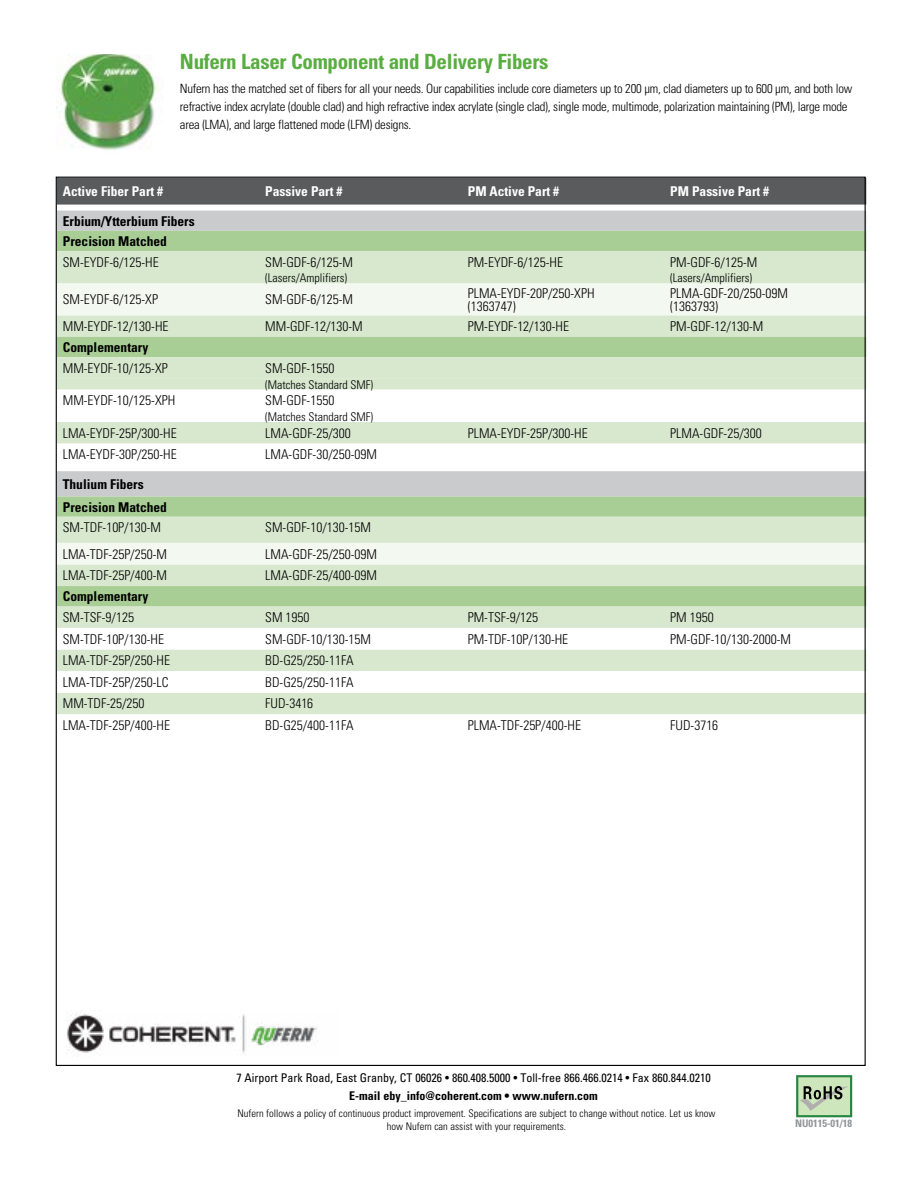
<style>
.page{position:relative;width:918px;height:1188px;background:#fff}
.page>*{position:absolute;margin:0;border:0;box-sizing:border-box;transform-origin:0 0}
.t1{font:700 condensed 21px "Univers LT Std";letter-spacing:-.015em;color:#59ad41}
.t2{font:300 condensed 13.5px/13.5px "Univers LT Std";color:#000}
.t3{font:700 condensed 13.5px/20.2px "Univers LT Std";color:#000}
.t4{font:700 condensed 13.5px "Univers LT Std";color:#fff}
.t5{font:300 condensed 12.75px/18px "Univers LT Std";letter-spacing:-.02em;color:#000}
.t6{font:condensed 12px "Univers LT Std";color:#000}
.t7{font:300 condensed 12px "Univers LT Std";color:#000}
.t8{font:700 condensed 12px "Univers LT Std";color:#000}
.t9{font:300 condensed 10.5px/12.6px "Univers LT Std";color:#000;text-align:center}
.t10{font:700 condensed 10.5px "Univers LT Std";color:#939598}
</style>
<div class="page">
<img style="left:56px;top:54px;width:101px;height:96px">
<svg style="left:796px;top:1075px;width:56px;height:42px;background:#9cbb93"></svg>
<div style="left:58px;top:179px;width:806px;height:26px;background:#5a5b5d"></div>
<svg style="left:58px;top:211px;width:806px;height:40px;background:#b9ccb0"></svg>
<div style="left:58px;top:251px;width:806px;height:86px;background:#d8e8cf"></div>
<div style="left:58px;top:283px;width:806px;height:32px;background:#f3f8f0"></div>
<div style="left:58px;top:337px;width:806px;height:20px;background:#a9ce95"></div>
<div style="left:58px;top:357px;width:806px;height:22px;background:#d8e8cf"></div>
<svg style="left:58px;top:379px;width:806px;height:11px;background:#dae9d1"></svg>
<div style="left:58px;top:422px;width:806px;height:22px;background:#d8e8cf"></div>
<svg style="left:58px;top:471px;width:806px;height:46px;background:#bbcdb5"></svg>
<div style="left:58px;top:517px;width:806px;height:111px;background:#d8e8cf"></div>
<div style="left:58px;top:543px;width:806px;height:21px;background:#f3f8f0"></div>
<div style="left:58px;top:586px;width:806px;height:20px;background:#a9ce95"></div>
<svg style="left:58px;top:649px;width:806px;height:65px;fill:#d8e8cf"></svg>
<img style="left:66px;top:1010px;width:251px;height:44px">
<h1 class="t1" style="left:180px;top:49px;width:370px">Nufern Laser Component and Delivery Fibers</h1>
<p class="t5" style="left:180px;top:80px;width:674px">Nufern has the matched set of fibers for all your needs. Our capabilities include core diameters up to 200 μm, clad diameters up to 600 μm, and both low refractive index acrylate (double clad) and high refractive index acrylate (single clad), single mode, multimode, polarization maintaining (PM), large mode area (LMA), and large flattened mode (LFM) designs.</p>
<p class="t4" style="left:63px;top:183px;width:102px">Active Fiber Part #</p>
<p class="t4" style="left:265px;top:183px;width:79px">Passive Part #</p>
<p class="t4" style="left:468px;top:183px;width:93px">PM Active Part #</p>
<p class="t4" style="left:670px;top:183px;width:100px">PM Passive Part #</p>
<p class="t3" style="left:63px;top:211px;width:133px">Erbium/Ytterbium Fibers<br>Precision Matched</p>
<p class="t2" style="left:63px;top:255px;width:97px">SM-EYDF-6/125-HE</p>
<p class="t2" style="left:265px;top:255px;width:89px">SM-GDF-6/125-M</p>
<p class="t2" style="left:468px;top:255px;width:97px">PM-EYDF-6/125-HE</p>
<p class="t2" style="left:670px;top:255px;width:88px">PM-GDF-6/125-M</p>
<p class="t7" style="left:265px;top:271px;width:83px">(Lasers/Amplifiers)</p>
<p class="t7" style="left:670px;top:271px;width:83px">(Lasers/Amplifiers)</p>
<p class="t2" style="left:63px;top:293px;width:97px">SM-EYDF-6/125-XP</p>
<p class="t2" style="left:265px;top:293px;width:89px">SM-GDF-6/125-M</p>
<p class="t2" style="left:468px;top:286px;width:128px">PLMA-EYDF-20P/250-XPH (1363747)</p>
<p class="t2" style="left:670px;top:286px;width:119px">PLMA-GDF-20/250-09M (1363793)</p>
<p class="t2" style="left:63px;top:320px;width:107px">MM-EYDF-12/130-HE</p>
<p class="t2" style="left:265px;top:320px;width:99px">MM-GDF-12/130-M</p>
<p class="t2" style="left:468px;top:320px;width:103px">PM-EYDF-12/130-HE</p>
<p class="t2" style="left:670px;top:320px;width:94px">PM-GDF-12/130-M</p>
<p class="t3" style="left:63px;top:337px;width:87px">Complementary</p>
<p class="t2" style="left:63px;top:361px;width:106px">MM-EYDF-10/125-XP</p>
<p class="t2" style="left:265px;top:361px;width:70px">SM-GDF-1550</p>
<p class="t7" style="left:265px;top:377px;width:109px">(Matches Standard SMF)</p>
<p class="t2" style="left:63px;top:394px;width:114px">MM-EYDF-10/125-XPH</p>
<p class="t2" style="left:265px;top:394px;width:70px">SM-GDF-1550</p>
<p class="t7" style="left:265px;top:410px;width:109px">(Matches Standard SMF)</p>
<p class="t2" style="left:63px;top:426px;width:115px">LMA-EYDF-25P/300-HE</p>
<p class="t2" style="left:265px;top:426px;width:87px">LMA-GDF-25/300</p>
<p class="t2" style="left:468px;top:426px;width:121px">PLMA-EYDF-25P/300-HE</p>
<p class="t2" style="left:670px;top:426px;width:93px">PLMA-GDF-25/300</p>
<p class="t2" style="left:63px;top:448px;width:115px">LMA-EYDF-30P/250-HE</p>
<p class="t2" style="left:265px;top:448px;width:113px">LMA-GDF-30/250-09M</p>
<p class="t3" style="left:63px;top:472px;width:106px;line-height:22.8px">Thulium Fibers<br>Precision Matched</p>
<p class="t2" style="left:63px;top:521px;width:100px">SM-TDF-10P/130-M</p>
<p class="t2" style="left:265px;top:521px;width:107px">SM-GDF-10/130-15M</p>
<p class="t2" style="left:63px;top:547px;width:106px">LMA-TDF-25P/250-M</p>
<p class="t2" style="left:265px;top:547px;width:113px">LMA-GDF-25/250-09M</p>
<p class="t2" style="left:63px;top:569px;width:106px">LMA-TDF-25P/400-M</p>
<p class="t2" style="left:265px;top:569px;width:113px">LMA-GDF-25/400-09M</p>
<p class="t3" style="left:63px;top:586px;width:87px">Complementary</p>
<p class="t2" style="left:63px;top:611px;width:73px">SM-TSF-9/125</p>
<p class="t2" style="left:265px;top:611px;width:46px">SM 1950</p>
<p class="t2" style="left:468px;top:611px;width:72px">PM-TSF-9/125</p>
<p class="t2" style="left:670px;top:611px;width:45px">PM 1950</p>
<p class="t2" style="left:63px;top:632px;width:103px">SM-TDF-10P/130-HE</p>
<p class="t2" style="left:265px;top:632px;width:107px">SM-GDF-10/130-15M</p>
<p class="t2" style="left:468px;top:632px;width:102px">PM-TDF-10P/130-HE</p>
<p class="t2" style="left:670px;top:632px;width:122px">PM-GDF-10/130-2000-M</p>
<p class="t2" style="left:63px;top:654px;width:109px">LMA-TDF-25P/250-HE</p>
<p class="t2" style="left:265px;top:654px;width:90px">BD-G25/250-11FA</p>
<p class="t2" style="left:63px;top:675px;width:107px">LMA-TDF-25P/250-LC</p>
<p class="t2" style="left:265px;top:675px;width:90px">BD-G25/250-11FA</p>
<p class="t2" style="left:63px;top:697px;width:83px">MM-TDF-25/250</p>
<p class="t2" style="left:265px;top:697px;width:49px">FUD-3416</p>
<p class="t2" style="left:63px;top:719px;width:109px">LMA-TDF-25P/400-HE</p>
<p class="t2" style="left:265px;top:719px;width:90px">BD-G25/400-11FA</p>
<p class="t2" style="left:468px;top:719px;width:115px">PLMA-TDF-25P/400-HE</p>
<p class="t2" style="left:670px;top:719px;width:49px">FUD-3716</p>
<p class="t6" style="left:236px;top:1070px;width:476px">7 Airport Park Road, East Granby, CT 06026 • 860.408.5000 • Toll-free 866.466.0214 • Fax 860.844.0210</p>
<p class="t8" style="left:349px;top:1089px;width:250px">E-mail eby_info@coherent.com • www.nufern.com</p>
<p class="t9" style="left:237px;top:1107px;width:479px">Nufern follows a policy of continuous product improvement. Specifications are subject to change without notice. Let us know how Nufern can assist with your requirements.</p>
<p class="t10" style="left:795px;top:1117px;width:59px">NU0115-01/18</p>
</div>
